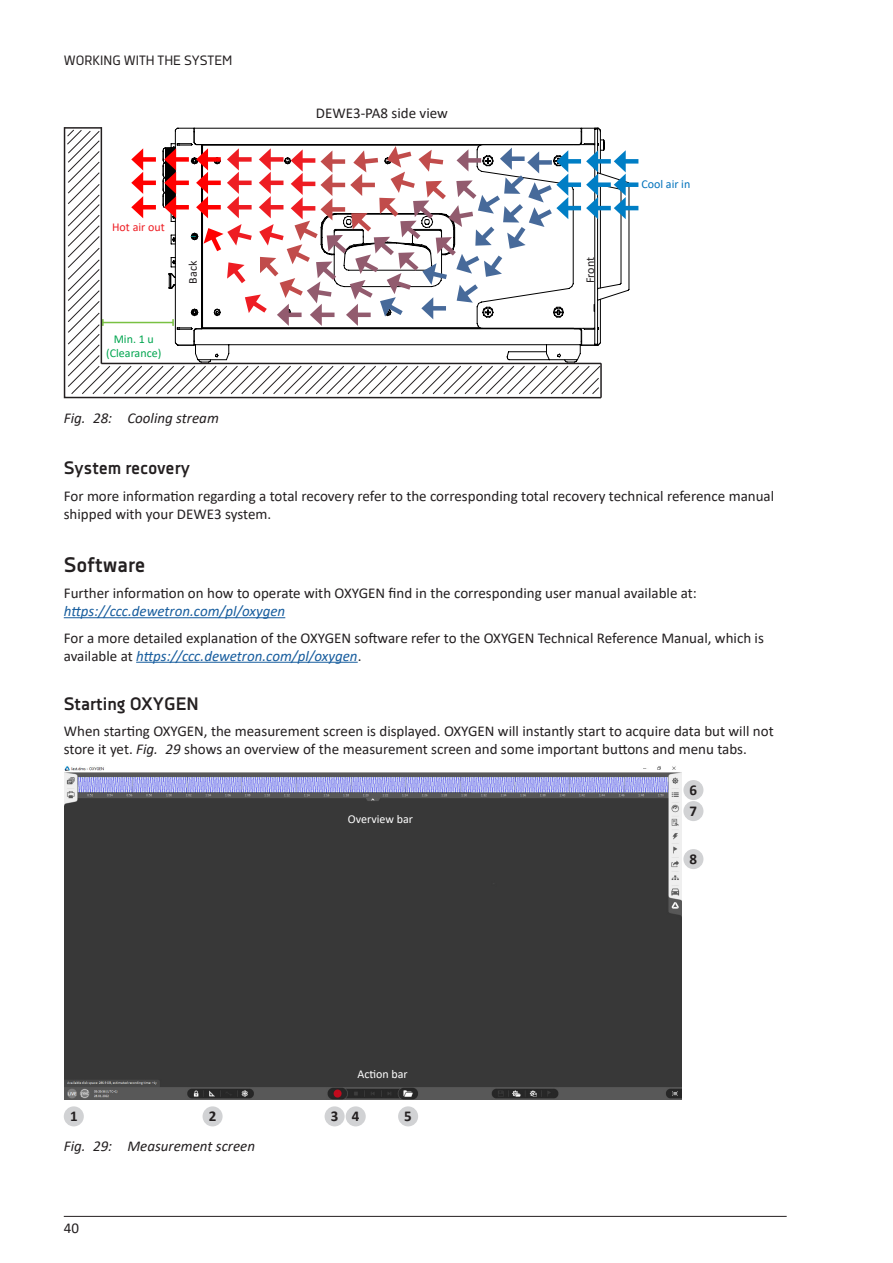
<style>
.page{position:relative;width:893px;height:1263px;background:#fff}
.page>*{position:absolute;margin:0;border:0;box-sizing:border-box;transform-origin:0 0}
.Title_2{font:700 21px "Decima Nova Pro";color:#231f20}
.Title_3{font:700 18px "Decima Nova Pro";color:#231f20}
.Body_Text{font:15px/18px "Calibri";color:#231f20}
.t1{font:italic 15px "Calibri";color:#231f20}
.GC_Graphic_Callout{font:700 15px "Calibri";color:#231f20}
.t2{font:13.5px "Decima Nova Pro";color:#231f20}
.Fußzeile{font:12px "Calibri";color:#fff}
.Fußzeile-2{font:12px/14.4px "Calibri";color:#00a54f;text-align:center}
.Fußzeile-3{font:12px "Calibri";color:#0072bc}
.Fußzeile-4{font:12px "Calibri";color:#ee1d23}
.Fußzeile-5{font:12px "Calibri";color:#231f20}
.s1{font-style:italic;color:#175d9e}
.s2{font-style:italic}
</style>
<div class="page">
<hr style="left:64px;top:1216px;width:723px;height:1px;background:#231f20">
<hr style="left:64px;top:617px;width:221px;height:1px;background:#175d9e">
<hr style="left:136px;top:662px;width:222px;height:1px;background:#175d9e">
<svg style="left:602px;top:139px;width:28px;height:161px"></svg>
<div style="left:594px;top:182px;width:17px;height:5px;background:#007ec5"></div>
<hr style="left:594px;top:206px;width:17px;height:4px;background:#007ec5">
<div style="left:622px;top:182px;width:16px;height:5px;background:#007ec5"></div>
<hr style="left:622px;top:206px;width:16px;height:4px;background:#007ec5">
<div style="left:594px;top:159px;width:17px;height:5px;background:#007ec5"></div>
<div style="left:622px;top:159px;width:16px;height:5px;background:#007ec5"></div>
<svg style="left:614px;top:150px;width:12px;height:69px"></svg>
<svg style="left:63px;top:127px;width:539px;height:272px"></svg>
<hr style="left:600px;top:363px;width:2px;height:35px;background:#231f20">
<svg style="left:67px;top:129px;width:533px;height:265px"></svg>
<img style="left:65px;top:766px;width:616px;height:334px">
<div style="left:64px;top:1106px;width:20px;height:20px;background:#d1d2d4;border-radius:50%"></div>
<div style="left:203px;top:1106px;width:20px;height:20px;background:#d1d2d4;border-radius:50%"></div>
<div style="left:325px;top:1106px;width:20px;height:20px;background:#d1d2d4;border-radius:50%"></div>
<div style="left:346px;top:1106px;width:20px;height:20px;background:#d1d2d4;border-radius:50%"></div>
<div style="left:398px;top:1106px;width:20px;height:20px;background:#d1d2d4;border-radius:50%"></div>
<div style="left:683px;top:780px;width:20px;height:20px;background:#d1d2d4;border-radius:50%"></div>
<div style="left:683px;top:801px;width:20px;height:20px;background:#d1d2d4;border-radius:50%"></div>
<div style="left:683px;top:849px;width:20px;height:20px;background:#d1d2d4;border-radius:50%"></div>
<p class="t2" style="left:64px;top:53px;width:170px">WORKING WITH THE SYSTEM</p>
<p class="Fußzeile-4" style="left:112px;top:219px;width:54px">Hot air out</p>
<p class="Body_Text" style="left:316px;top:103px;width:134px">DEWE3-PA8 side view</p>
<p class="Fußzeile-2" style="left:106px;top:331px;width:57px">Min. 1 u (Clearance)</p>
<p class="Fußzeile-5" style="left:185px;top:284px;width:24px;rotate:-90deg">Back</p>
<p class="Fußzeile-5" style="left:582px;top:283px;width:28px;rotate:-90deg">Front</p>
<p class="Fußzeile-3" style="left:641px;top:175px;width:50px">Cool air in</p>
<p class="t1" style="left:64px;top:407px;width:157px">Fig. 28: Cooling stream</p>
<p class="Title_3" style="left:64px;top:458px;width:128px">System recovery</p>
<p class="Body_Text" style="left:64px;top:486px;width:712px">For more information regarding a total recovery refer to the corresponding total recovery technical reference manual shipped with your DEWE3 system.</p>
<p class="Title_2" style="left:64px;top:552px;width:83px">Software</p>
<p class="Body_Text" style="left:64px;top:584px;width:635px">Further information on how to operate with OXYGEN find in the corresponding user manual available at: <span class="s1">https://ccc.dewetron.com/pl/oxygen</span></p>
<p class="Body_Text" style="left:64px;top:628px;width:702px">For a more detailed explanation of the OXYGEN software refer to the OXYGEN Technical Reference Manual, which is available at <span class="s1">https://ccc.dewetron.com/pl/oxygen</span>.</p>
<p class="Title_3" style="left:64px;top:693px;width:137px">Starting OXYGEN</p>
<p class="Body_Text" style="left:64px;top:722px;width:711px">When starting OXYGEN, the measurement screen is displayed. OXYGEN will instantly start to acquire data but will not store it yet. <span class="s2">Fig. 29</span> shows an overview of the measurement screen and some important buttons and menu tabs.</p>
<p class="Fußzeile" style="left:348px;top:810px;width:67px">Overview bar</p>
<p class="Fußzeile" style="left:357px;top:1066px;width:52px">Action bar</p>
<p class="GC_Graphic_Callout" style="left:70px;top:1105px;width:9px">1</p>
<p class="GC_Graphic_Callout" style="left:209px;top:1105px;width:9px">2</p>
<p class="GC_Graphic_Callout" style="left:331px;top:1105px;width:9px">3</p>
<p class="GC_Graphic_Callout" style="left:352px;top:1105px;width:9px">4</p>
<p class="GC_Graphic_Callout" style="left:404px;top:1105px;width:9px">5</p>
<p class="t1" style="left:64px;top:1135px;width:193px">Fig. 29: Measurement screen</p>
<p class="Body_Text" style="left:64px;top:1218px;width:17px">40</p>
<p class="GC_Graphic_Callout" style="left:690px;top:779px;width:9px">6</p>
<p class="GC_Graphic_Callout" style="left:690px;top:800px;width:9px">7</p>
<p class="GC_Graphic_Callout" style="left:690px;top:848px;width:9px">8</p>
</div>
